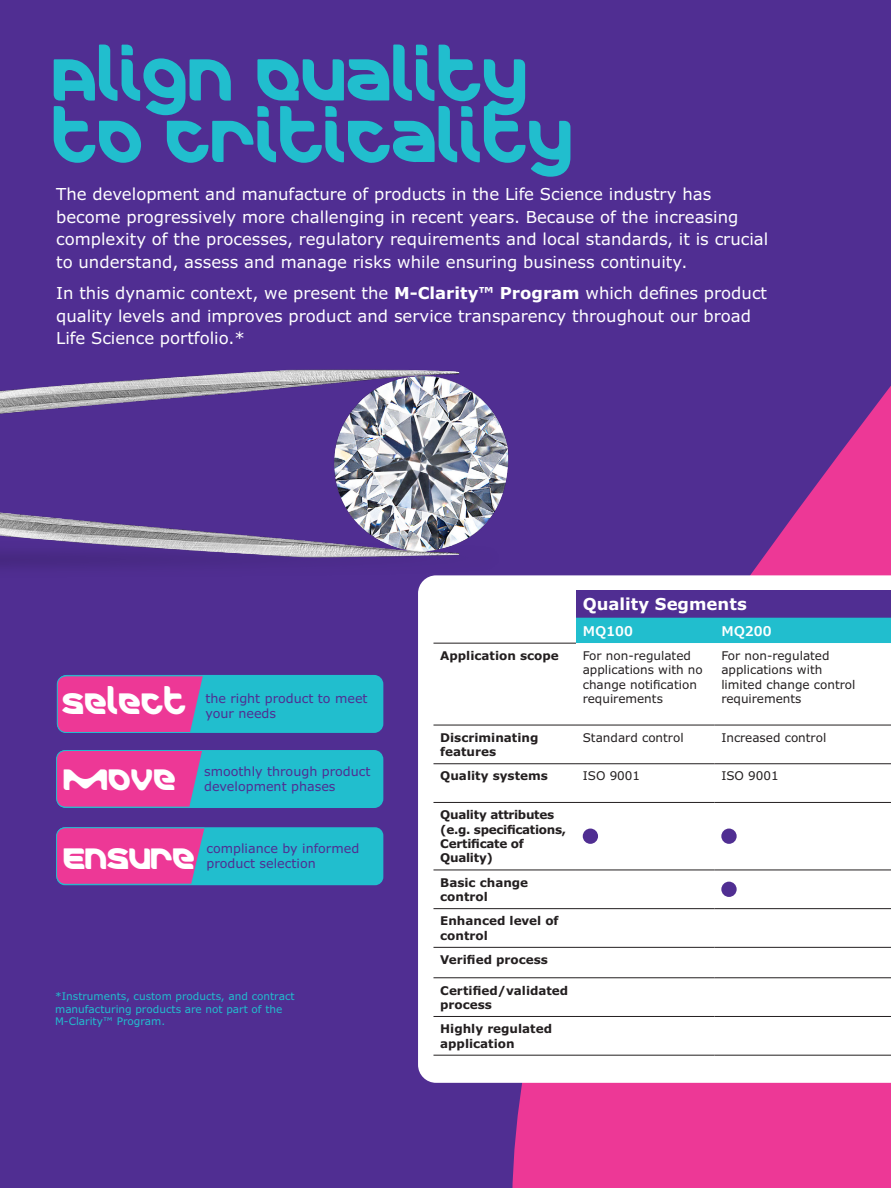
<style>
.page{position:relative;width:891px;height:1188px;background:#502e92}
.page>*{position:absolute;margin:0;border:0;box-sizing:border-box;transform-origin:0 0}
.t1{font:60px/61.5px "Merck";color:#21bece}
.t2{font:30px "Merck";color:#fff}
.t3{font:16.5px/22.5px "Verdana Pro";color:#fff}
.t4{font:700 16.5px "Verdana Pro";color:#fff}
.t5{font:600 13.5px "Verdana Pro";color:#fff}
.t6{font:12.75px "Verdana Pro";color:#502e92}
.t7{font:12px/14.4px "Verdana Pro";color:#231f20}
.t8{font:700 12px/14.4px "Verdana Pro";color:#231f20}
.t9{font:700 12px/14.4px "Verdana Pro";letter-spacing:-.025em;color:#231f20}
.t10{font:10.5px/12.6px "Verdana Pro";color:#21bece}
.s1{font-weight:700}
</style>
<div class="page">
<svg style="left:512px;top:386px;width:379px;height:802px;fill:#ed3896"></svg>
<img style="left:0;top:369px;width:551px;height:206px">
<div style="left:418px;top:575px;width:473px;height:508px;background:#fff"></div>
<div style="left:57px;top:675px;width:326px;height:58px;background:#21bece;border-radius:9px"></div>
<svg style="left:57px;top:675px;width:147px;height:58px;background:#d9449b"></svg>
<div style="left:57px;top:750px;width:326px;height:58px;background:#21bece;border-radius:9px"></div>
<svg style="left:56px;top:750px;width:146px;height:58px;background:#d9439a"></svg>
<div style="left:57px;top:827px;width:326px;height:58px;background:#21bece;border-radius:8px"></div>
<svg style="left:56px;top:827px;width:149px;height:58px;background:#d8449b"></svg>
<div style="left:576px;top:590px;width:315px;height:28px;background:#502e92"></div>
<div style="left:576px;top:618px;width:315px;height:25px;background:#21bece"></div>
<div style="left:433px;top:643px;width:458px;height:412px;background:#fff"></div>
<hr style="left:433px;top:725px;width:143px;height:1px;background:#231f20">
<hr style="left:576px;top:725px;width:139px;height:1px;background:#231f20">
<hr style="left:715px;top:725px;width:176px;height:1px;background:#231f20">
<hr style="left:433px;top:763px;width:143px;height:1px;background:#231f20">
<hr style="left:576px;top:763px;width:139px;height:1px;background:#231f20">
<hr style="left:715px;top:763px;width:176px;height:1px;background:#231f20">
<hr style="left:433px;top:802px;width:143px;height:1px;background:#231f20">
<hr style="left:576px;top:802px;width:139px;height:1px;background:#231f20">
<hr style="left:715px;top:802px;width:176px;height:1px;background:#231f20">
<hr style="left:433px;top:870px;width:143px;height:1px;background:#231f20">
<hr style="left:576px;top:870px;width:139px;height:1px;background:#231f20">
<hr style="left:715px;top:870px;width:176px;height:1px;background:#231f20">
<hr style="left:433px;top:908px;width:143px;height:1px;background:#231f20">
<hr style="left:576px;top:908px;width:139px;height:1px;background:#231f20">
<hr style="left:715px;top:908px;width:176px;height:1px;background:#231f20">
<hr style="left:433px;top:947px;width:143px;height:1px;background:#231f20">
<hr style="left:576px;top:947px;width:139px;height:1px;background:#231f20">
<hr style="left:715px;top:947px;width:176px;height:1px;background:#231f20">
<hr style="left:433px;top:978px;width:143px;height:1px;background:#231f20">
<hr style="left:576px;top:978px;width:139px;height:1px;background:#231f20">
<hr style="left:715px;top:978px;width:176px;height:1px;background:#231f20">
<hr style="left:433px;top:1016px;width:143px;height:1px;background:#231f20">
<hr style="left:576px;top:1016px;width:139px;height:1px;background:#231f20">
<hr style="left:715px;top:1016px;width:176px;height:1px;background:#231f20">
<hr style="left:433px;top:1055px;width:143px;height:1px;background:#231f20">
<hr style="left:576px;top:1055px;width:139px;height:1px;background:#231f20">
<hr style="left:715px;top:1055px;width:176px;height:1px;background:#231f20">
<hr style="left:433px;top:643px;width:143px;height:1px;background:#231f20">
<div style="left:583px;top:829px;width:15px;height:15px;background:#502e92;border-radius:50%"></div>
<div style="left:721px;top:829px;width:16px;height:15px;background:#502e92;border-radius:50%"></div>
<div style="left:721px;top:882px;width:16px;height:15px;background:#502e92;border-radius:50%"></div>
<h1 class="t1" style="left:53px;top:49px;width:522px">ALIGN QUALITY<br>TO CRITICALITY</h1>
<p class="t3" style="left:56px;top:183px;width:714px">The development and manufacture of products in the Life Science industry has become progressively more challenging in recent years. Because of the increasing complexity of the processes, regulatory requirements and local standards, it is crucial to understand, assess and manage risks while ensuring business continuity.</p>
<p class="t3" style="left:56px;top:282px;width:712px">In this dynamic context, we present the <span class="s1">M-Clarity™ Program</span> which defines product quality levels and improves product and service transparency throughout our broad<br>Life Science portfolio.*</p>
<h2 class="t2" style="left:62px;top:686px;width:126px">SELECT</h2>
<h2 class="t2" style="left:63px;top:762px;width:115px">MOVE</h2>
<p class="t6" style="left:205px;top:690px;width:164px">the right product to meet</p>
<p class="t6" style="left:205px;top:705px;width:72px">your needs</p>
<p class="t6" style="left:204px;top:763px;width:168px">smoothly through product</p>
<p class="t6" style="left:204px;top:778px;width:133px">development phases</p>
<p class="t6" style="left:207px;top:840px;width:154px">compliance by informed</p>
<h2 class="t2" style="left:63px;top:841px;width:134px">ENSURE</h2>
<p class="t6" style="left:207px;top:855px;width:111px">product selection</p>
<p class="t10" style="left:55px;top:990px;width:241px">*Instruments, custom products, and contract manufacturing products are not part of the<br>M-Clarity™ Program.</p>
<p class="t4" style="left:583px;top:593px;width:166px">Quality Segments</p>
<p class="t5" style="left:583px;top:622px;width:52px">MQ100</p>
<p class="t5" style="left:721px;top:622px;width:52px">MQ200</p>
<p class="t8" style="left:440px;top:648px;width:120px">Application scope</p>
<p class="t7" style="left:583px;top:649px;width:122px">For non-regulated applications with no change notification requirements</p>
<p class="t7" style="left:721px;top:649px;width:136px">For non-regulated applications with limited change control requirements</p>
<p class="t8" style="left:440px;top:730px;width:100px">Discriminating features</p>
<p class="t7" style="left:583px;top:730px;width:102px">Standard control</p>
<p class="t7" style="left:721px;top:730px;width:106px">Increased control</p>
<p class="t8" style="left:440px;top:769px;width:109px">Quality systems</p>
<p class="t7" style="left:583px;top:769px;width:59px">ISO 9001</p>
<p class="t7" style="left:721px;top:769px;width:59px">ISO 9001</p>
<p class="t9" style="left:440px;top:808px;width:127px">Quality attributes (e.g. specifications,<br>Certificate of<br>Quality)</p>
<p class="t8" style="left:440px;top:875px;width:90px">Basic change control</p>
<p class="t8" style="left:440px;top:914px;width:120px">Enhanced level of control</p>
<p class="t8" style="left:440px;top:953px;width:109px">Verified process</p>
<p class="t8" style="left:440px;top:983px;width:130px">Certified/validated process</p>
<p class="t8" style="left:440px;top:1022px;width:113px">Highly regulated application</p>
</div>
